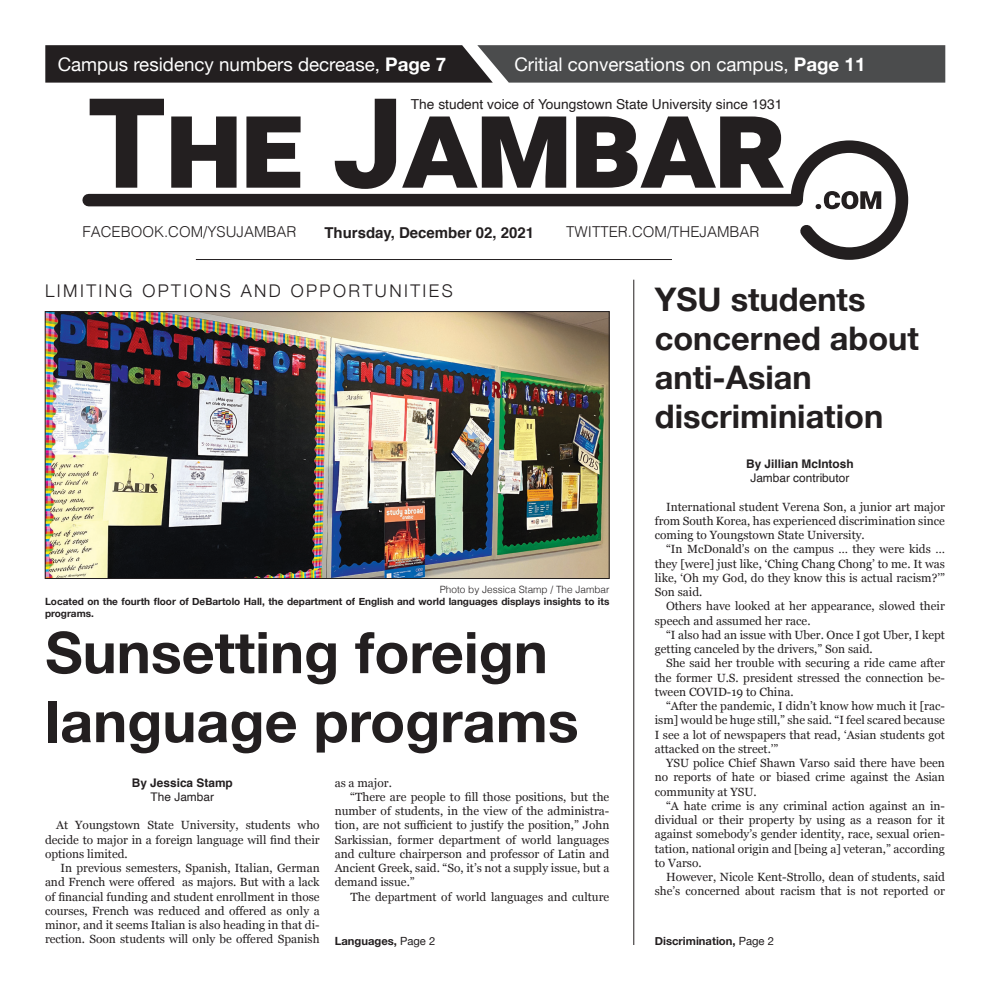
<style>
.page{position:relative;width:990px;height:990px;background:#fff}
.page>*{position:absolute;margin:0;border:0;box-sizing:border-box;transform-origin:0 0}
.Headline{font:700 57.5px/69px "Helvetica Neue";color:#231f20}
.Headline-2{font:700 32.5px "Helvetica Neue";color:#231f20}
.Box_head{font:18.75px "Helvetica Neue";color:#fff}
.Kicker{font:300 17.5px "Helvetica Neue";letter-spacing:.14em;color:#231f20}
.t1{font:300 15px "Helvetica";color:#231f20}
.t2{font:700 15px "Helvetica";color:#231f20}
.t3{font:13.75px "Helvetica";color:#231f20}
.Body_copy{font:11.88px/14.2px "Georgia";color:#231f20;text-align:justify}
.Byline{font:700 11.88px "Helvetica";color:#231f20}
.t4{font:11.88px "Helvetica";color:#231f20}
.t5{font:700 11.25px "Helvetica Neue";color:#231f20}
.Cutline{font:700 10px/12px "Helvetica Neue";color:#231f20}
.Photo_credit{font:300 10px "Helvetica";color:#231f20}
.s1{font-weight:700}
.s2{font-weight:400}
</style>
<div class="page">
<svg style="left:90px;top:99px;width:74px;height:35px"></svg>
<svg style="left:171px;top:117px;width:66px;height:17px"></svg>
<svg style="left:246px;top:117px;width:55px;height:17px"></svg>
<svg style="left:374px;top:99px;width:22px;height:35px"></svg>
<svg style="left:423px;top:117px;width:143px;height:17px"></svg>
<svg style="left:576px;top:117px;width:205px;height:17px"></svg>
<svg style="left:82px;top:134px;width:827px;height:126px"></svg>
<svg style="left:816px;top:191px;width:65px;height:18px"></svg>
<hr style="left:196px;top:259px;width:476px;height:1px;background:#231f20">
<svg style="left:45px;top:45px;width:900px;height:38px;background:#3e3c3d"></svg>
<hr style="left:634px;top:280px;width:1px;height:665px;background:#231f20">
<img style="left:47px;top:313px;width:561px;height:264px">
<div style="left:45px;top:311px;width:565px;height:268px;border:1px solid #231f20"></div>
<p class="Box_head" style="left:58px;top:50px;width:390px">Campus residency numbers decrease, <span class="s1">Page 7</span></p>
<p class="Box_head" style="left:514px;top:50px;width:353px">Critial conversations on campus, <span class="s1">Page 11</span></p>
<p class="t3" style="left:411px;top:94px;width:373px">The student voice of Youngstown State University since 1931</p>
<p class="t1" style="left:82px;top:219px;width:216px">FACEBOOK.COM/YSUJAMBAR</p>
<p class="t2" style="left:324px;top:220px;width:211px">Thursday, December 02, 2021</p>
<p class="t1" style="left:566px;top:219px;width:195px">TWITTER.COM/THEJAMBAR</p>
<p class="Kicker" style="left:45px;top:276px;width:409px">LIMITING OPTIONS AND OPPORTUNITIES</p>
<p class="Headline-2" style="left:655px;top:274px;width:212px">YSU students</p>
<p class="Headline-2" style="left:655px;top:313px;width:266px">concerned about</p>
<p class="Headline-2" style="left:655px;top:352px;width:159px">anti-Asian</p>
<p class="Headline-2" style="left:655px;top:391px;width:230px">discriminiation</p>
<p class="Byline" style="left:746px;top:454px;width:109px">By Jillian McIntosh</p>
<p class="t4" style="left:750px;top:469px;width:100px">Jambar contributor</p>
<p class="Body_copy" style="left:655px;top:499px;width:292px;text-indent:11px">International student Verena Son, a junior art major from South Korea, has experienced discrimination since coming to Youngstown State University.</p>
<p class="Body_copy" style="left:655px;top:542px;width:292px;text-indent:11px">“In McDonald’s on the campus … they were kids … they [were] just like, ‘Ching Chang Chong’ to me. It was like, ‘Oh my God, do they know this is actual racism?’” Son said.</p>
<p class="Body_copy" style="left:655px;top:599px;width:292px;text-indent:11px">Others have looked at her appearance, slowed their speech and assumed her race.</p>
<p class="Body_copy" style="left:655px;top:627px;width:292px;text-indent:11px">“I also had an issue with Uber. Once I got Uber, I kept getting canceled by the drivers,” Son said.</p>
<p class="Body_copy" style="left:655px;top:656px;width:292px;text-indent:11px">She said her trouble with securing a ride came after the former U.S. president stressed the connection be&shy;tween COVID-19 to China.</p>
<p class="Body_copy" style="left:655px;top:698px;width:292px;text-indent:11px">“After the pandemic, I didn’t know how much it [rac&shy;ism] would be huge still,” she said. “I feel scared because I see a lot of newspapers that read, ‘Asian students got attacked on the street.’”</p>
<p class="Body_copy" style="left:655px;top:755px;width:292px;text-indent:11px">YSU police Chief Shawn Varso said there have been no reports of hate or biased crime against the Asian community at YSU.</p>
<p class="Body_copy" style="left:655px;top:798px;width:292px;text-indent:11px">“A hate crime is any criminal action against an in&shy;dividual or their property by using as a reason for it against somebody’s gender identity, race, sexual orien&shy;tation, national origin and [being a] veteran,” according to Varso.</p>
<p class="Body_copy" style="left:655px;top:869px;width:292px;text-align:right">However, Nicole Kent-Strollo, dean of students, said she’s concerned about racism that is not reported or</p>
<p class="Photo_credit" style="left:440px;top:581px;width:171px">Photo by Jessica Stamp / The Jambar</p>
<p class="Cutline" style="left:45px;top:596px;width:566px">Located on the fourth floor of DeBartolo Hall, the department of English and world languages displays insights to its programs.</p>
<p class="Headline" style="left:45px;top:620px;width:535px">Sunsetting foreign language programs</p>
<p class="Byline" style="left:132px;top:773px;width:102px">By Jessica Stamp</p>
<p class="t4" style="left:151px;top:787px;width:65px">The Jambar</p>
<p class="Body_copy" style="left:45px;top:818px;width:276px;text-indent:11px">At Youngstown State University, students who decide to major in a foreign language will find their options limited.</p>
<p class="Body_copy" style="left:45px;top:860px;width:276px;text-indent:16px">In previous semesters, Spanish, Italian, German and French were offered as majors. But with a lack of financial funding and student enrollment in those courses, French was reduced and offered as only a minor, and it seems Italian is also heading in that di&shy;rection. Soon students will only be offered Spanish</p>
<p class="Body_copy" style="left:335px;top:775px;width:59px">as a major.</p>
<p class="Body_copy" style="left:335px;top:789px;width:276px;text-indent:16px">“There are people to fill those positions, but the number of students, in the view of the administra&shy;tion, are not sufficient to justify the position,” John Sarkissian, former department of world languages and culture chairperson and professor of Latin and Ancient Greek, said. “So, it’s not a supply issue, but a demand issue.”</p>
<p class="Body_copy" style="left:351px;top:889px;width:260px">The department of world languages and culture</p>
<p class="t5" style="left:335px;top:932px;width:102px">Languages, <span class="s2">Page 2</span></p>
<p class="t5" style="left:655px;top:932px;width:121px">Discrimination, <span class="s2">Page 2</span></p>
</div>
